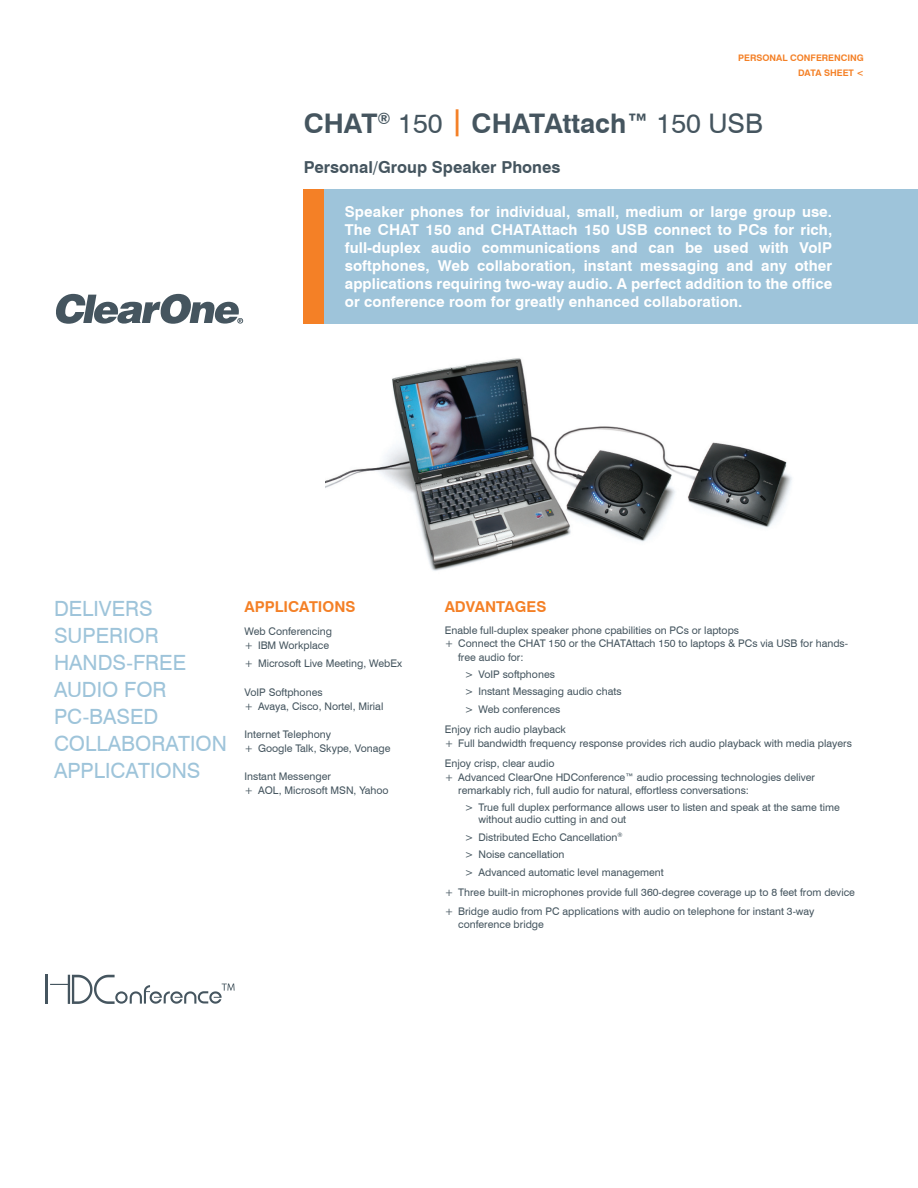
<style>
.page{position:relative;width:918px;height:1188px;background:#fff}
.page>*{position:absolute;margin:0;border:0;box-sizing:border-box;transform-origin:0 0}
.t1{font:700 27px "Swiss 721 BT";color:#45555f}
.t2{font:21px/27px "Swiss 721 BT";color:#9ec4da}
.t3{font:700 16.5px "Swiss 721 BT";color:#45555f}
.t4{font:700 15px/18px "Swiss 721 BT";letter-spacing:.005em;color:#fff;text-align:justify}
.t5{font:700 15px "Swiss 721 BT";color:#f48026}
.bullet{font:10.5px/13.5px "Swiss 721 BT";color:#45555f}
.bullet_level_2{font:10.5px/12px "Swiss 721 BT";color:#45555f}
.t6{font:700 9px "Swiss 721 BT";color:#f48026}
.s1{font-weight:400}
.s2{color:#f48026}
</style>
<div class="page">
<div style="left:324px;top:189px;width:594px;height:135px;background:#9ec4da"></div>
<div style="left:304px;top:189px;width:20px;height:135px;background:#f48026"></div>
<svg style="left:115px;top:991px;width:13px;height:13px"></svg>
<div style="left:117px;top:993px;width:8px;height:9px;background:#fff;border-radius:50%"></div>
<hr style="left:45px;top:975px;width:3px;height:29px;background:#45555f">
<svg style="left:50px;top:975px;width:65px;height:29px"></svg>
<svg style="left:130px;top:984px;width:105px;height:20px"></svg>
<svg style="left:56px;top:294px;width:187px;height:30px"></svg>
<img style="left:325px;top:358px;width:467px;height:213px">
<p class="t6" style="left:738px;top:52px;width:127px">PERSONAL CONFERENCING</p>
<p class="t6" style="left:798px;top:67px;width:67px">DATA SHEET &lt;</p>
<p class="t1" style="left:304px;top:107px;width:461px">CHAT<sup>®</sup> <span class="s1">150</span> <span class="s2">|</span> CHATAttach™ <span class="s1">150 USB</span></p>
<p class="t3" style="left:304px;top:157px;width:258px">Personal/Group Speaker Phones</p>
<p class="t4" style="left:345px;top:203px;width:489px">Speaker phones for individual, small, medium or large group use.<br>The CHAT 150 and CHATAttach 150 USB connect to PCs for rich, full-duplex audio communications and can be used with VoIP softphones, Web collaboration, instant messaging and any other applications requiring two-way audio. A perfect addition to the office or conference room for greatly enhanced collaboration.</p>
<p class="t2" style="left:54px;top:595px;width:106px">DELIVERS<br>SUPERIOR</p>
<p class="t2" style="left:54px;top:649px;width:174px">HANDS-FREE<br>AUDIO FOR<br>PC-BASED<br>COLLABORATION</p>
<p class="t2" style="left:54px;top:757px;width:148px">APPLICATIONS</p>
<p class="t5" style="left:244px;top:597px;width:112px">APPLICATIONS</p>
<p class="bullet" style="left:244px;top:624px;width:89px">Web Conferencing</p>
<p class="bullet" style="left:244px;top:638px;width:86px">+ IBM Workplace</p>
<p class="bullet" style="left:244px;top:657px;width:159px">+ Microsoft Live Meeting, WebEx</p>
<p class="bullet" style="left:244px;top:686px;width:80px">VoIP Softphones</p>
<p class="bullet" style="left:244px;top:699px;width:140px">+ Avaya, Cisco, Nortel, Mirial</p>
<p class="bullet" style="left:244px;top:728px;width:88px">Internet Telephony</p>
<p class="bullet" style="left:244px;top:741px;width:147px">+ Google Talk, Skype, Vonage</p>
<p class="bullet" style="left:244px;top:770px;width:88px">Instant Messenger</p>
<p class="bullet" style="left:244px;top:783px;width:146px">+ AOL, Microsoft MSN, Yahoo</p>
<p class="t5" style="left:445px;top:597px;width:103px">ADVANTAGES</p>
<p class="bullet" style="left:445px;top:623px;width:296px">Enable full-duplex speaker phone cpabilities on PCs or laptops</p>
<p class="bullet" style="left:458px;top:636px;width:391px;text-indent:-14px">+ Connect the CHAT 150 or the CHATAttach 150 to laptops &amp; PCs via USB for hands&shy;free audio for:</p>
<p class="bullet_level_2" style="left:465px;top:668px;width:92px">&gt; VoIP softphones</p>
<p class="bullet_level_2" style="left:465px;top:686px;width:158px">&gt; Instant Messaging audio chats</p>
<p class="bullet_level_2" style="left:465px;top:703px;width:97px">&gt; Web conferences</p>
<p class="bullet" style="left:445px;top:723px;width:123px">Enjoy rich audio playback</p>
<p class="bullet" style="left:445px;top:736px;width:409px">+ Full bandwidth frequency response provides rich audio playback with media players</p>
<p class="bullet" style="left:445px;top:756px;width:111px">Enjoy crisp, clear audio</p>
<p class="bullet" style="left:458px;top:770px;width:358px;text-indent:-14px">+ Advanced ClearOne HDConference™ audio processing technologies deliver remarkably rich, full audio for natural, effortless conversations:</p>
<p class="bullet_level_2" style="left:478px;top:802px;width:363px;text-indent:-14px">&gt; True full duplex performance allows user to listen and speak at the same time without audio cutting in and out</p>
<p class="bullet_level_2" style="left:465px;top:831px;width:159px">&gt; Distributed Echo Cancellation<sup>®</sup></p>
<p class="bullet_level_2" style="left:465px;top:848px;width:101px">&gt; Noise cancellation</p>
<p class="bullet_level_2" style="left:465px;top:866px;width:200px">&gt; Advanced automatic level management</p>
<p class="bullet" style="left:445px;top:885px;width:412px">+ Three built-in microphones provide full 360-degree coverage up to 8 feet from device</p>
<p class="bullet" style="left:458px;top:904px;width:358px;text-indent:-14px">+ Bridge audio from PC applications with audio on telephone for instant 3-way conference bridge</p>
</div>
